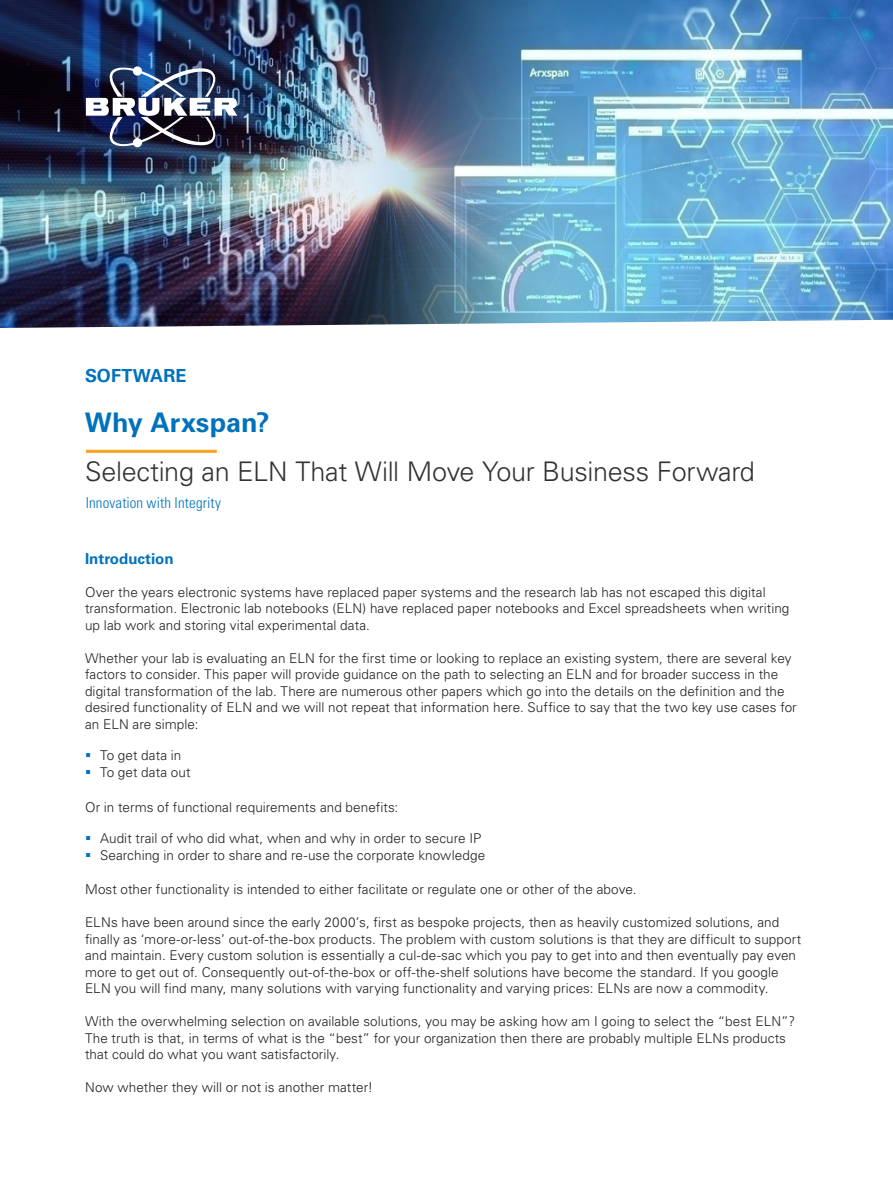
<style>
.page{position:relative;width:893px;height:1187px;background:#fff}
.page>*{position:absolute;margin:0;border:0;box-sizing:border-box;transform-origin:0 0}
.Product_line_technol{font:300 27px "Univers LT Std";letter-spacing:-.015em;color:#313331}
.Product_name_market{font:700 27px "Univers LT Std";color:#0072bc}
.Product_line_technol-2{font:700 18px "Univers LT Std";color:#0072bc}
.Signature_Bruker{font:300 condensed 15px "Univers LT Std";letter-spacing:.01em;color:#0072bc}
.Sub-headline{font:700 15px "Univers LT Std";color:#0072bc}
.Body_content{font:300 13.5px/16.5px "Univers LT Std";letter-spacing:.005em;color:#231f20}
.Bullet_List{font:300 13.5px "Univers LT Std";letter-spacing:.005em;color:#231f20}
</style>
<div class="page">
<img style="left:0;top:0;width:893px;height:328px">
<img style="left:86px;top:62px;width:151px;height:89px">
<hr style="left:86px;top:450px;width:131px;height:3px;background:#f9a21c">
<p class="Product_line_technol-2" style="left:85px;top:365px;width:103px">SOFTWARE</p>
<p class="Product_name_market" style="left:85px;top:406px;width:186px">Why Arxspan?</p>
<p class="Product_line_technol" style="left:85px;top:455px;width:671px">Selecting an ELN That Will Move Your Business Forward</p>
<p class="Signature_Bruker" style="left:86px;top:494px;width:137px">Innovation with Integrity</p>
<p class="Sub-headline" style="left:85px;top:549px;width:90px">Introduction</p>
<p class="Body_content" style="left:85px;top:584px;width:706px">Over the years electronic systems have replaced paper systems and the research lab has not escaped this digital transformation. Electronic lab notebooks (ELN) have replaced paper notebooks and Excel spreadsheets when writing up lab work and storing vital experimental data.</p>
<p class="Body_content" style="left:85px;top:650px;width:713px">Whether your lab is evaluating an ELN for the first time or looking to replace an existing system, there are several key factors to consider. This paper will provide guidance on the path to selecting an ELN and for broader success in the digital transformation of the lab. There are numerous other papers which go into the details on the definition and the desired functionality of ELN and we will not repeat that information here. Suffice to say that the two key use cases for an ELN are simple:</p>
<p class="Bullet_List" style="left:100px;top:747px;width:83px">To get data in</p>
<p class="Bullet_List" style="left:100px;top:764px;width:92px">To get data out</p>
<p class="Body_content" style="left:85px;top:798px;width:315px">Or in terms of functional requirements and benefits:</p>
<p class="Bullet_List" style="left:100px;top:830px;width:383px">Audit trail of who did what, when and why in order to secure IP</p>
<p class="Bullet_List" style="left:100px;top:846px;width:387px">Searching in order to share and re-use the corporate knowledge</p>
<p class="Body_content" style="left:85px;top:881px;width:553px">Most other functionality is intended to either facilitate or regulate one or other of the above.</p>
<p class="Body_content" style="left:85px;top:914px;width:718px">ELNs have been around since the early 2000’s, first as bespoke projects, then as heavily customized solutions, and finally as ‘more-or-less’ out-of-the-box products. The problem with custom solutions is that they are difficult to support and maintain. Every custom solution is essentially a cul-de-sac which you pay to get into and then eventually pay even more to get out of. Consequently out-of-the-box or off-the-shelf solutions have become the standard. If you google ELN you will find many, many solutions with varying functionality and varying prices: ELNs are now a commodity.</p>
<p class="Body_content" style="left:85px;top:1013px;width:711px">With the overwhelming selection on available solutions, you may be asking how am I going to select the “best ELN”?<br>The truth is that, in terms of what is the “best” for your organization then there are probably multiple ELNs products that could do what you want satisfactorily.</p>
<p class="Body_content" style="left:85px;top:1079px;width:290px">Now whether they will or not is another matter!</p>
</div>
